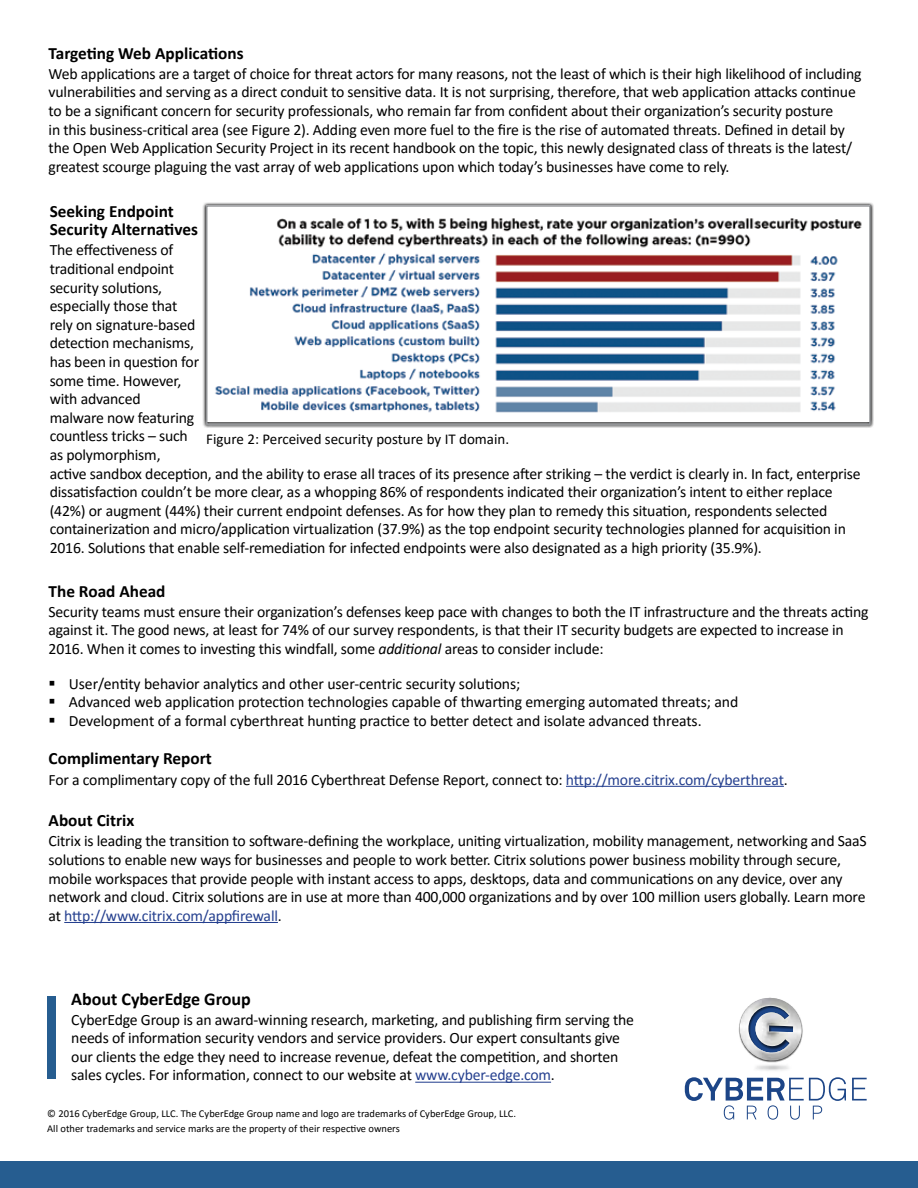
<style>
.page{position:relative;width:918px;height:1188px;background:#fff}
.page>*{position:absolute;margin:0;border:0;box-sizing:border-box;transform-origin:0 0}
.t1{font:700 18px "Calibri";color:#000}
.t2{font:700 17.25px/18.6px "Calibri";color:#000}
.t3{font:15.75px/18.6px "Calibri";letter-spacing:-.01em;color:#000}
.t4{font:15px "Calibri";color:#000}
.t5{font:10.5px/15px "Calibri";color:#000}
.s1{font-style:italic}
.s2{color:#25408f}
</style>
<div class="page">
<div style="left:0;top:1161px;width:918px;height:27px;background:#265d90"></div>
<div style="left:47px;top:996px;width:9px;height:83px;background:#265d90"></div>
<img style="left:740px;top:998px;width:62px;height:60px">
<svg style="left:852px;top:1078px;width:15px;height:23px"></svg>
<img style="left:755px;top:1058px;width:34px;height:13px">
<svg style="left:685px;top:1077px;width:161px;height:43px"></svg>
<svg style="left:748px;top:1006px;width:45px;height:47px;background:#939fb2"></svg>
<hr style="left:566px;top:786px;width:218px;height:1px;background:#25408f">
<hr style="left:64px;top:922px;width:214px;height:1px;background:#25408f">
<hr style="left:415px;top:1082px;width:136px;height:1px;background:#25408f">
<div style="left:203px;top:202px;width:670px;height:226px;background:#000;opacity:.75"></div>
<img style="left:209px;top:208px;width:659px;height:213px">
<div style="left:206px;top:205px;width:665px;height:220px;border:2px solid #939598"></div>
<p class="t2" style="left:49px;top:43px;width:196px">Targeting Web Applications</p>
<p class="t3" style="left:49px;top:64px;width:814px">Web applications are a target of choice for threat actors for many reasons, not the least of which is their high likelihood of including vulnerabilities and serving as a direct conduit to sensitive data. It is not surprising, therefore, that web application attacks continue to be a significant concern for security professionals, who remain far from confident about their organization’s security posture<br>in this business-critical area (see Figure 2). Adding even more fuel to the fire is the rise of automated threats. Defined in detail by the Open Web Application Security Project in its recent handbook on the topic, this newly designated class of threats is the latest/ greatest scourge plaguing the vast array of web applications upon which today’s businesses have come to rely.</p>
<p class="t2" style="left:50px;top:201px;width:150px">Seeking Endpoint<br>Security Alternatives</p>
<p class="t3" style="left:50px;top:240px;width:813px">The effectiveness of<br>traditional endpoint<br>security solutions,<br>especially those that<br>rely on signature-based<br>detection mechanisms,<br>has been in question for<br>some time. However,<br>with advanced<br>malware now featuring<br>countless tricks – such<br>as polymorphism,<br>active sandbox deception, and the ability to erase all traces of its presence after striking – the verdict is clearly in. In fact, enterprise dissatisfaction couldn’t be more clear, as a whopping 86% of respondents indicated their organization’s intent to either replace (42%) or augment (44%) their current endpoint defenses. As for how they plan to remedy this situation, respondents selected containerization and micro/application virtualization (37.9%) as the top endpoint security technologies planned for acquisition in 2016. Solutions that enable self-remediation for infected endpoints were also designated as a high priority (35.9%).</p>
<p class="t4" style="left:206px;top:428px;width:304px">Figure 2: Perceived security posture by IT domain.</p>
<p class="t2" style="left:49px;top:581px;width:118px">The Road Ahead</p>
<p class="t3" style="left:49px;top:602px;width:822px">Security teams must ensure their organization’s defenses keep pace with changes to both the IT infrastructure and the threats acting against it. The good news, at least for 74% of our survey respondents, is that their IT security budgets are expected to increase in<br>2016. When it comes to investing this windfall, some <span class="s1">additional</span> areas to consider include:</p>
<p class="t3" style="left:69px;top:674px;width:671px">User/entity behavior analytics and other user-centric security solutions;<br>Advanced web application protection technologies capable of thwarting emerging automated threats; and<br>Development of a formal cyberthreat hunting practice to better detect and isolate advanced threats.</p>
<p class="t2" style="left:49px;top:749px;width:165px">Complimentary Report</p>
<p class="t3" style="left:49px;top:770px;width:741px">For a complimentary copy of the full 2016 Cyberthreat Defense Report, connect to: <span class="s2">http://more.citrix.com/cyberthreat</span>.</p>
<p class="t2" style="left:49px;top:811px;width:87px">About Citrix</p>
<p class="t3" style="left:49px;top:831px;width:820px">Citrix is leading the transition to software-defining the workplace, uniting virtualization, mobility management, networking and SaaS solutions to enable new ways for businesses and people to work better. Citrix solutions power business mobility through secure, mobile workspaces that provide people with instant access to apps, desktops, data and communications on any device, over any network and cloud. Citrix solutions are in use at more than 400,000 organizations and by over 100 million users globally. Learn more at <span class="s2">http://www.citrix.com/appfirewall</span>.</p>
<p class="t1" style="left:71px;top:986px;width:181px">About CyberEdge Group</p>
<p class="t3" style="left:71px;top:1010px;width:564px">CyberEdge Group is an award-winning research, marketing, and publishing firm serving the needs of information security vendors and service providers. Our expert consultants give our clients the edge they need to increase revenue, defeat the competition, and shorten sales cycles. For information, connect to our website at <span class="s2">www.cyber-edge.com</span>.</p>
<p class="t5" style="left:47px;top:1106px;width:470px">© 2016 CyberEdge Group, LLC. The CyberEdge Group name and logo are trademarks of CyberEdge Group, LLC.<br>All other trademarks and service marks are the property of their respective owners</p>
</div>
